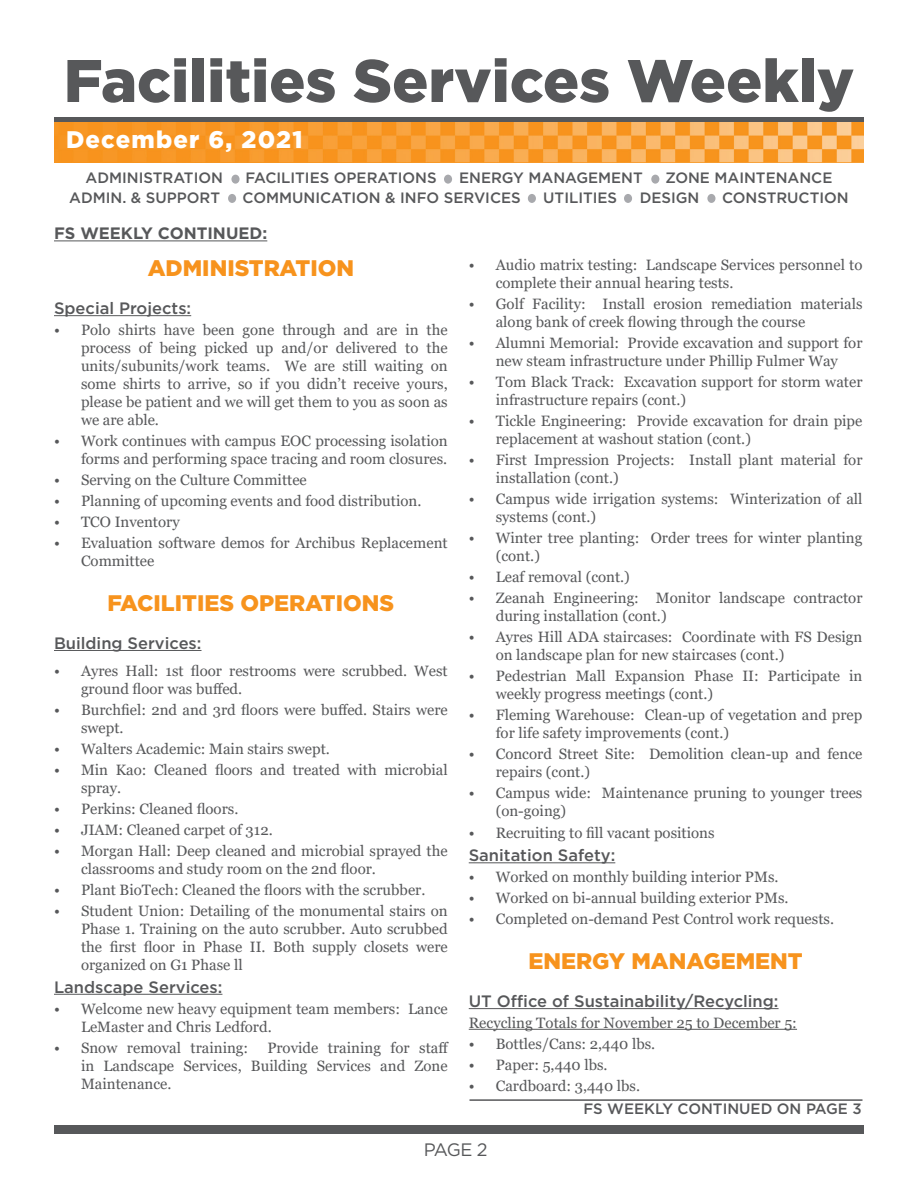
<style>
.page{position:relative;width:918px;height:1188px;background:#fff}
.page>*{position:absolute;margin:0;border:0;box-sizing:border-box;transform-origin:0 0}
.t1{font:900 60px "Gotham";color:#57585a}
.t2{font:900 24px "Gotham";letter-spacing:.05em;color:#fff}
.t3{font:900 22.5px "Gotham";color:#f7931d}
.t4{font:18px "Gotham";color:#57585a}
.t5{font:500 16.5px "Gotham";color:#57585a}
.t6{font:700 16.5px "Gotham";color:#57585a}
.t7{font:15px/18px "Georgia";color:#57585a}
.t8{font:500 15px "Gotham";color:#57585a}
</style>
<div class="page">
<div style="left:54px;top:1125px;width:810px;height:9px;background:#57585a"></div>
<div style="left:54px;top:117px;width:810px;height:6px;background:#57585a"></div>
<img style="left:54px;top:122px;width:810px;height:40px">
<hr style="left:470px;top:1099px;width:392px;height:2px;background:#57585a">
<hr style="left:54px;top:315px;width:137px;height:1px;background:#57585a">
<hr style="left:54px;top:650px;width:148px;height:1px;background:#57585a">
<hr style="left:54px;top:994px;width:168px;height:1px;background:#57585a">
<hr style="left:469px;top:862px;width:146px;height:1px;background:#57585a">
<hr style="left:469px;top:1008px;width:310px;height:1px;background:#57585a">
<hr style="left:469px;top:1029px;width:328px;height:1px;background:#57585a">
<hr style="left:54px;top:240px;width:213px;height:1px;background:#57585a">
<div style="left:228px;top:194px;width:8px;height:9px;background:#a8a9ad;border-radius:50%"></div>
<div style="left:528px;top:194px;width:8px;height:9px;background:#a8a9ad;border-radius:50%"></div>
<div style="left:444px;top:175px;width:8px;height:9px;background:#a8a9ad;border-radius:50%"></div>
<div style="left:624px;top:194px;width:8px;height:9px;background:#a8a9ad;border-radius:50%"></div>
<div style="left:231px;top:175px;width:9px;height:9px;background:#a8a9ad;border-radius:50%"></div>
<div style="left:707px;top:194px;width:8px;height:9px;background:#a8a9ad;border-radius:50%"></div>
<div style="left:651px;top:175px;width:8px;height:9px;background:#a8a9ad;border-radius:50%"></div>
<p class="t1" style="left:64px;top:39px;width:792px">Facilities Services Weekly</p>
<p class="t2" style="left:66px;top:123px;width:238px">December 6, 2021</p>
<p class="t8" style="left:86px;top:168px;width:139px">ADMINISTRATION</p>
<p class="t8" style="left:246px;top:168px;width:193px">FACILITIES OPERATIONS</p>
<p class="t8" style="left:459px;top:168px;width:185px">ENERGY MANAGEMENT</p>
<p class="t8" style="left:665px;top:168px;width:169px">ZONE MAINTENANCE</p>
<p class="t8" style="left:69px;top:188px;width:152px">ADMIN. &amp; SUPPORT</p>
<p class="t8" style="left:243px;top:188px;width:280px">COMMUNICATION &amp; INFO SERVICES</p>
<p class="t8" style="left:543px;top:188px;width:75px">UTILITIES</p>
<p class="t8" style="left:640px;top:188px;width:61px">DESIGN</p>
<p class="t8" style="left:722px;top:188px;width:128px">CONSTRUCTION</p>
<p class="t6" style="left:54px;top:222px;width:215px">FS WEEKLY CONTINUED:</p>
<p class="t3" style="left:148px;top:253px;width:208px">ADMINISTRATION</p>
<p class="t5" style="left:54px;top:297px;width:139px">Special Projects:</p>
<p class="t7" style="left:81px;top:321px;width:368px;text-align:justify;text-indent:-27px">• Polo shirts have been gone through and are in the process of being picked up and/or delivered to the units/subunits/work teams. We are still waiting on some shirts to arrive, so if you didn’t receive yours, please be patient and we will get them to you as soon as we are able.</p>
<p class="t7" style="left:54px;top:432px;width:395px;text-align:right">• Work continues with campus EOC processing isolation forms and performing space tracing and room closures.</p>
<p class="t7" style="left:54px;top:471px;width:254px">• Serving on the Culture Committee</p>
<p class="t7" style="left:54px;top:492px;width:369px">• Planning of upcoming events and food distribution.</p>
<p class="t7" style="left:54px;top:513px;width:127px">• TCO Inventory</p>
<p class="t7" style="left:81px;top:534px;width:368px;text-indent:-27px">• Evaluation software demos for Archibus Replacement<br>Committee</p>
<p class="t3" style="left:108px;top:588px;width:288px">FACILITIES OPERATIONS</p>
<p class="t5" style="left:54px;top:632px;width:149px">Building Services:</p>
<p class="t7" style="left:81px;top:662px;width:368px;text-indent:-27px">• Ayres Hall: 1st floor restrooms were scrubbed. West ground floor was buffed.</p>
<p class="t7" style="left:81px;top:701px;width:368px;text-indent:-27px">• Burchfiel: 2nd and 3rd floors were buffed. Stairs were swept.</p>
<p class="t7" style="left:54px;top:740px;width:277px">• Walters Academic: Main stairs swept.</p>
<p class="t7" style="left:81px;top:761px;width:368px;text-indent:-27px">• Min Kao: Cleaned floors and treated with microbial spray.</p>
<p class="t7" style="left:54px;top:800px;width:186px">• Perkins: Cleaned floors.</p>
<p class="t7" style="left:54px;top:821px;width:220px">• JIAM: Cleaned carpet of 312.</p>
<p class="t7" style="left:81px;top:842px;width:368px;text-indent:-27px">• Morgan Hall: Deep cleaned and microbial sprayed the classrooms and study room on the 2nd floor.</p>
<p class="t7" style="left:54px;top:881px;width:373px">• Plant BioTech: Cleaned the floors with the scrubber.</p>
<p class="t7" style="left:81px;top:902px;width:368px;text-align:justify;text-indent:-27px">• Student Union: Detailing of the monumental stairs on Phase 1. Training on the auto scrubber. Auto scrubbed the first floor in Phase II. Both supply closets were organized on G1 Phase ll</p>
<p class="t5" style="left:54px;top:976px;width:170px">Landscape Services:</p>
<p class="t7" style="left:81px;top:1000px;width:368px;text-indent:-27px">• Welcome new heavy equipment team members: Lance<br>LeMaster and Chris Ledford.</p>
<p class="t7" style="left:54px;top:1039px;width:196px">• Snow removal training:</p>
<p class="t7" style="left:81px;top:1039px;width:369px;text-align:justify;text-indent:186px">Provide training for staff in Landscape Services, Building Services and Zone Maintenance.</p>
<p class="t7" style="left:496px;top:256px;width:368px;text-indent:-27px">• Audio matrix testing: Landscape Services personnel to complete their annual hearing tests.</p>
<p class="t7" style="left:496px;top:295px;width:368px;text-indent:-27px">• Golf Facility: Install erosion remediation materials along bank of creek flowing through the course</p>
<p class="t7" style="left:469px;top:334px;width:395px;text-align:center">• Alumni Memorial: Provide excavation and support for new steam infrastructure under Phillip Fulmer Way</p>
<p class="t7" style="left:496px;top:373px;width:368px;text-indent:-27px">• Tom Black Track: Excavation support for storm water infrastructure repairs (cont.)</p>
<p class="t7" style="left:496px;top:412px;width:368px;text-indent:-27px">• Tickle Engineering: Provide excavation for drain pipe replacement at washout station (cont.)</p>
<p class="t7" style="left:496px;top:451px;width:368px;text-indent:-27px">• First Impression Projects: Install plant material for installation (cont.)</p>
<p class="t7" style="left:496px;top:490px;width:368px;text-indent:-27px">• Campus wide irrigation systems: Winterization of all systems (cont.)</p>
<p class="t7" style="left:496px;top:529px;width:368px;text-indent:-27px">• Winter tree planting: Order trees for winter planting (cont.)</p>
<p class="t7" style="left:469px;top:568px;width:163px">• Leaf removal (cont.)</p>
<p class="t7" style="left:496px;top:589px;width:368px;text-indent:-27px">• Zeanah Engineering: Monitor landscape contractor during installation (cont.)</p>
<p class="t7" style="left:496px;top:628px;width:368px;text-indent:-27px">• Ayres Hill ADA staircases: Coordinate with FS Design on landscape plan for new staircases (cont.)</p>
<p class="t7" style="left:496px;top:667px;width:368px;text-indent:-27px">• Pedestrian Mall Expansion Phase II: Participate in weekly progress meetings (cont.)</p>
<p class="t7" style="left:496px;top:706px;width:368px;text-indent:-27px">• Fleming Warehouse: Clean-up of vegetation and prep for life safety improvements (cont.)</p>
<p class="t7" style="left:496px;top:745px;width:368px;text-indent:-27px">• Concord Street Site: Demolition clean-up and fence repairs (cont.)</p>
<p class="t7" style="left:496px;top:784px;width:368px;text-indent:-27px">• Campus wide: Maintenance pruning to younger trees (on-going)</p>
<p class="t7" style="left:469px;top:825px;width:247px">• Recruiting to fill vacant positions</p>
<p class="t5" style="left:469px;top:845px;width:148px">Sanitation Safety:</p>
<p class="t7" style="left:469px;top:868px;width:311px">• Worked on monthly building interior PMs.</p>
<p class="t7" style="left:469px;top:889px;width:321px">• Worked on bi-annual building exterior PMs.</p>
<p class="t7" style="left:469px;top:910px;width:367px">• Completed on-demand Pest Control work requests.</p>
<p class="t3" style="left:528px;top:946px;width:276px">ENERGY MANAGEMENT</p>
<p class="t5" style="left:469px;top:990px;width:311px">UT Office of Sustainability/Recycling:</p>
<p class="t7" style="left:469px;top:1014px;width:330px">Recycling Totals for November 25 to December 5:</p>
<p class="t7" style="left:469px;top:1035px;width:188px">• Bottles/Cans: 2,440 lbs.</p>
<p class="t7" style="left:469px;top:1056px;width:140px">• Paper: 5,440 lbs.</p>
<p class="t7" style="left:469px;top:1077px;width:173px">• Cardboard: 3,440 lbs.</p>
<p class="t8" style="left:583px;top:1099px;width:280px">FS WEEKLY CONTINUED ON PAGE 3</p>
<p class="t4" style="left:424px;top:1138px;width:65px">PAGE 2</p>
</div>
